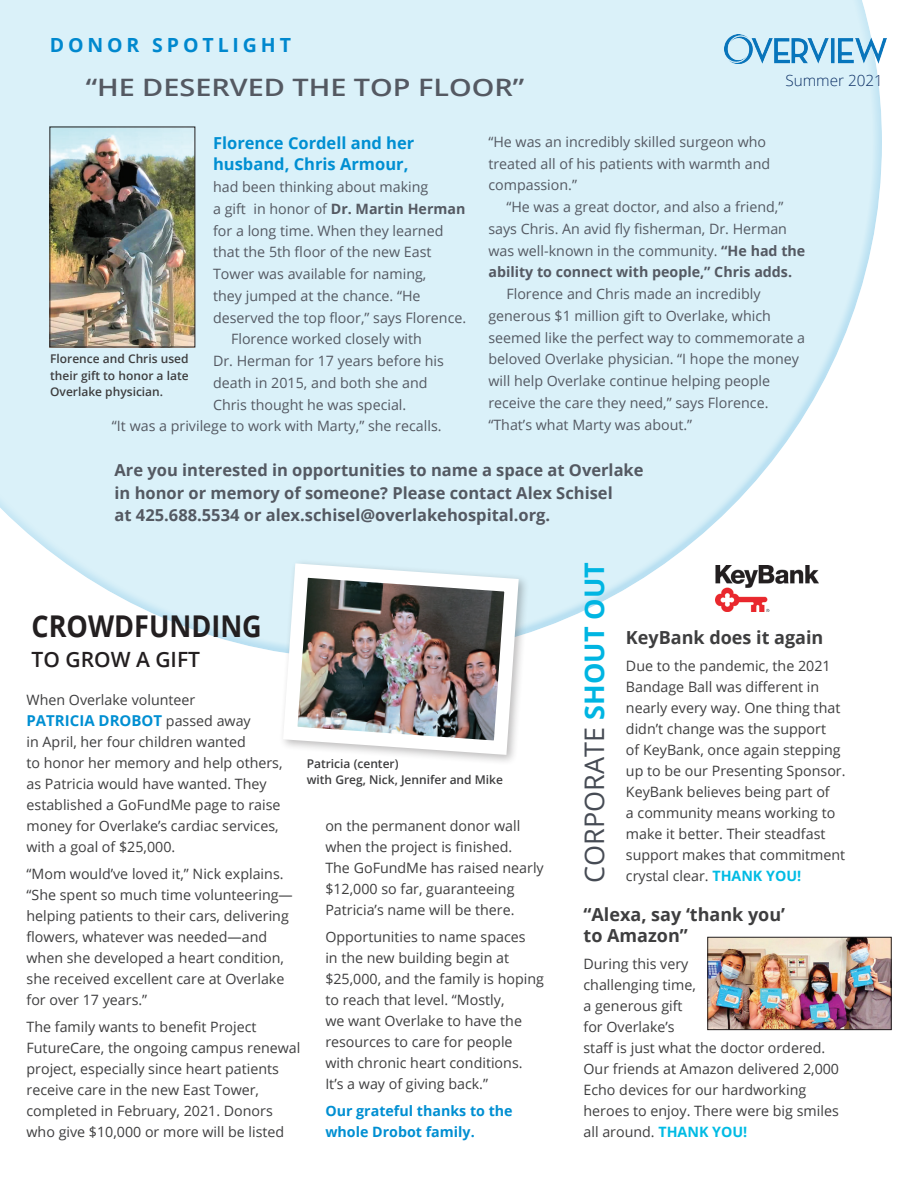
<style>
.page{position:relative;width:918px;height:1188px;background:#fff}
.page>*{position:absolute;margin:0;border:0;box-sizing:border-box;transform-origin:0 0}
.Gray_Headers{font:700 30px "Open Sans";color:#231f20;scale:.9 1}
.t1{font:27px "Open Sans";color:#464b54}
.BodyCopy{font:600 24px "Open Sans";color:#545962;scale:1.2 1}
.Gray_Headers-2{font:600 21px "Open Sans";color:#231f20}
.t2{font:700 19.5px "Open Sans";letter-spacing:.2em;color:#0088ce}
.BodyCopy-2{font:700 18px/21px "Open Sans";color:#3e3e3f}
.BodyCopy-3{font:700 16.5px/22.5px "Open Sans";color:#545962}
.BodyCopy_INDENTED{font:700 16.5px/21.8px "Open Sans";color:#008fd2}
.t3{font:300 15.3px "Open Sans";color:#0d3166}
.BodyCopy-4{font:700 15px "Open Sans";color:#008fd2}
.BodyCopy-5{font:14.25px/21px "Open Sans";color:#3e3e3f}
.BodyCopy_INDENTED-2{font:14.25px/21.8px "Open Sans";color:#545962}
.BodyCopy-6{font:700 14.25px/21px "Open Sans";color:#008fd2}
.Photo_Caption{font:600 12px/16.5px "Open Sans";color:#3e3e3f;text-align:justify}
.s1{font-weight:700}
.s2{font-weight:400;font-size:14.25px;color:#3e3e3f}
.s3{font-weight:700;color:#00b5e2}
.s4{font-weight:700;color:#00bbe4}
</style>
<div class="page">
<div style="left:0;top:0;width:883px;height:661px;background:#0088ce;opacity:.15"></div>
<img style="left:724px;top:34px;width:163px;height:30px">
<img style="left:52px;top:129px;width:141px;height:216px">
<div style="left:50px;top:127px;width:145px;height:220px;border:1px solid #231f20"></div>
<img style="left:716px;top:566px;width:102px;height:45px">
<div style="left:279px;top:559px;width:251px;height:207px;background:#231f20;opacity:.3"></div>
<img style="left:276px;top:556px;width:250px;height:206px">
<img style="left:710px;top:939px;width:179px;height:89px">
<div style="left:708px;top:937px;width:183px;height:93px;border:1px solid #231f20"></div>
<p class="t2" style="left:50px;top:32px;width:243px">DONOR SPOTLIGHT</p>
<p class="BodyCopy" style="left:86px;top:71px;width:367px">“HE DESERVED THE TOP FLOOR”</p>
<p class="t3" style="left:785px;top:70px;width:99px">Summer 2021</p>
<p class="BodyCopy_INDENTED" style="left:213px;top:131px;width:203px">Florence Cordell and her husband, Chris Armour,</p>
<p class="BodyCopy_INDENTED-2" style="left:213px;top:176px;width:255px">had been thinking about making<br>a gift in honor of <span class="s1">Dr. Martin Herman </span>for a long time. When they learned that the 5th floor of the new East Tower was available for naming,<br>they jumped at the chance. “He deserved the top floor,” says Florence.</p>
<p class="BodyCopy_INDENTED-2" style="left:213px;top:328px;width:232px;text-indent:18px">Florence worked closely with<br>Dr. Herman for 17 years before his death in 2015, and both she and<br>Chris thought he was special.</p>
<p class="BodyCopy_INDENTED-2" style="left:112px;top:415px;width:331px">“It was a privilege to work with Marty,” she recalls.</p>
<p class="Photo_Caption" style="left:50px;top:351px;width:140px">Florence and Chris used their gift to honor a late Overlake physician.</p>
<p class="BodyCopy_INDENTED-2" style="left:488px;top:130px;width:283px">“He was an incredibly skilled surgeon who treated all of his patients with warmth and compassion.”</p>
<p class="BodyCopy_INDENTED-2" style="left:488px;top:196px;width:318px;text-indent:18px">“He was a great doctor, and also a friend,” says Chris. An avid fly fisherman, Dr. Herman was well-known in the community. <span class="s1">“He had the ability to connect with people,” Chris adds.</span></p>
<p class="BodyCopy_INDENTED-2" style="left:488px;top:283px;width:318px;text-indent:18px">Florence and Chris made an incredibly generous $1 million gift to Overlake, which seemed like the perfect way to commemorate a beloved Overlake physician. “I hope the money will help Overlake continue helping people receive the care they need,” says Florence. “That’s what Marty was about.”</p>
<p class="BodyCopy-3" style="left:115px;top:458px;width:531px">Are you interested in opportunities to name a space at Overlake in honor or memory of someone? Please contact Alex Schisel<br>at 425.688.5534 or alex.schisel@overlakehospital.org.</p>
<p class="Gray_Headers" style="left:32px;top:605px;width:257px">CROWDFUNDING</p>
<p class="Gray_Headers-2" style="left:32px;top:645px;width:170px">TO GROW A GIFT</p>
<p class="BodyCopy-5" style="left:27px;top:689px;width:170px">When Overlake volunteer</p>
<p class="BodyCopy-4" style="left:27px;top:710px;width:226px">PATRICIA DROBOT <span class="s2">passed away</span></p>
<p class="BodyCopy-5" style="left:27px;top:731px;width:258px">in April, her four children wanted<br>to honor her memory and help others, as Patricia would have wanted. They established a GoFundMe page to raise money for Overlake’s cardiac services, with a goal of $25,000.</p>
<p class="BodyCopy-5" style="left:27px;top:863px;width:268px">“Mom would’ve loved it,” Nick explains. “She spent so much time volunteering— helping patients to their cars, delivering flowers, whatever was needed—and when she developed a heart condition, she received excellent care at Overlake for over 17 years.”</p>
<p class="BodyCopy-5" style="left:27px;top:1016px;width:275px">The family wants to benefit Project FutureCare, the ongoing campus renewal project, especially since heart patients receive care in the new East Tower, completed in February, 2021. Donors who give $10,000 or more will be listed</p>
<p class="Photo_Caption" style="left:307px;top:755px;width:198px">Patricia (center)<br>with Greg, Nick, Jennifer and Mike</p>
<p class="BodyCopy-5" style="left:325px;top:815px;width:220px">on the permanent donor wall when the project is finished.<br>The GoFundMe has raised nearly $12,000 so far, guaranteeing<br>Patricia’s name will be there.</p>
<p class="BodyCopy-5" style="left:325px;top:926px;width:220px">Opportunities to name spaces<br>in the new building begin at $25,000, and the family is hoping to reach that level. “Mostly,<br>we want Overlake to have the resources to care for people with chronic heart conditions.<br>It’s a way of giving back.”</p>
<p class="BodyCopy-6" style="left:325px;top:1100px;width:189px">Our grateful thanks to the whole Drobot family.</p>
<p class="t1" style="left:576px;top:883px;width:322px;rotate:-90deg">CORPORATE <span class="s3">SHOUT OUT</span></p>
<p class="BodyCopy-2" style="left:626px;top:627px;width:199px">KeyBank does it again</p>
<p class="BodyCopy-5" style="left:626px;top:655px;width:221px">Due to the pandemic, the 2021<br>Bandage Ball was different in nearly every way. One thing that didn’t change was the support<br>of KeyBank, once again stepping up to be our Presenting Sponsor.<br>KeyBank believes being part of<br>a community means working to make it better. Their steadfast support makes that commitment</p>
<p class="BodyCopy-5" style="left:626px;top:865px;width:177px">crystal clear. <span class="s4">THANK YOU!</span></p>
<p class="BodyCopy-2" style="left:584px;top:904px;width:203px">“Alexa, say ‘thank you’ to Amazon”</p>
<p class="BodyCopy-5" style="left:584px;top:953px;width:257px">During this very<br>challenging time,<br>a generous gift<br>for Overlake’s<br>staff is just what the doctor ordered.<br>Our friends at Amazon delivered 2,000<br>Echo devices for our hardworking heroes to enjoy. There were big smiles all around. <span class="s4">THANK YOU!</span></p>
</div>
